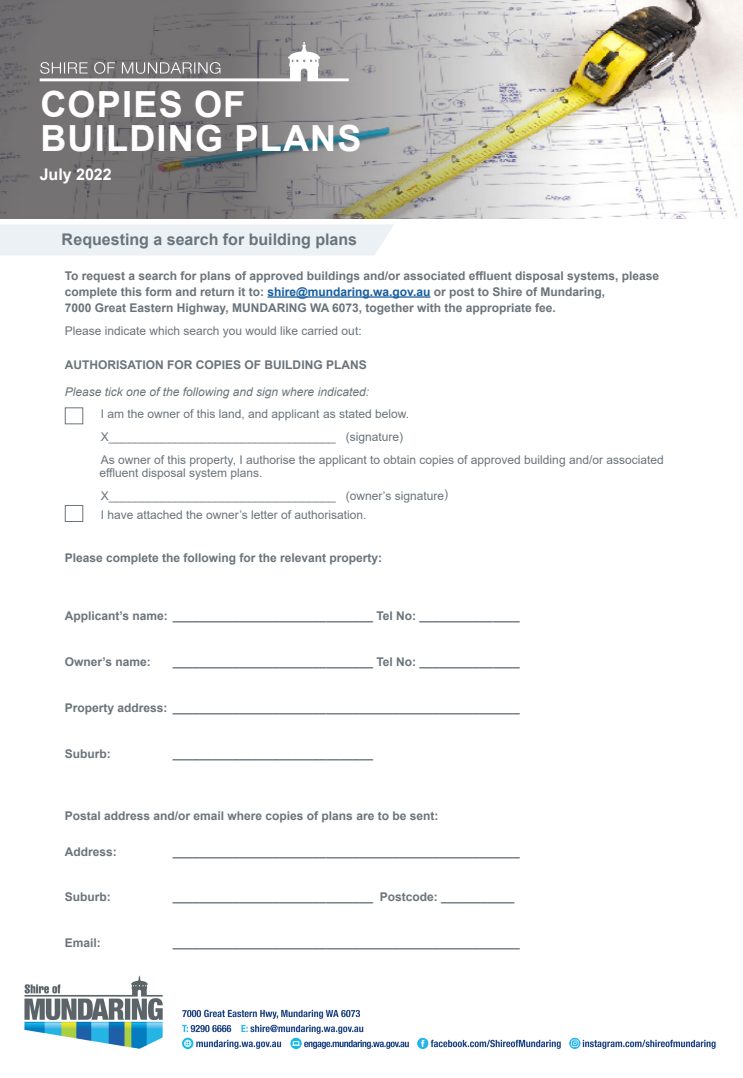
<style>
.page{position:relative;width:743px;height:1078px;background:#fff}
.page>*{position:absolute;margin:0;border:0;box-sizing:border-box;transform-origin:0 0}
.Header_Text{font:700 36px/34px "Arial";letter-spacing:.035em;color:#fff}
.t1{font:700 16px "Arial";color:#6a747b}
.Header_Text-2{font:700 16px "Arial";color:#fff}
.Body_Copy{font:700 12px/16px "Arial";color:#6a747b}
.Body_Copy-2{font:12px/13px "Arial";color:#6a747b}
.Body_Copy-3{font:italic 12px "Arial";color:#6a747b}
.s1{color:#175d9e}
.s2{color:#fff}
</style>
<div class="page">
<img style="left:24px;top:975px;width:139px;height:74px">
<svg style="left:182px;top:1037px;width:11px;height:11px"></svg>
<svg style="left:241px;top:1024px;width:122px;height:9px"></svg>
<svg style="left:182px;top:1024px;width:49px;height:7px"></svg>
<svg style="left:182px;top:1009px;width:178px;height:9px"></svg>
<svg style="left:290px;top:1037px;width:12px;height:11px"></svg>
<svg style="left:184px;top:1039px;width:531px;height:9px"></svg>
<svg style="left:0;top:0;width:743px;height:218px;background:#a9a7a1"></svg>
<svg style="left:40px;top:42px;width:309px;height:39px;background:#8f8d8e"></svg>
<hr style="left:267px;top:296px;width:163px;height:1px;background:#175d9e">
<div style="left:65px;top:407px;width:18px;height:17px;border:1px solid #6a747b"></div>
<div style="left:0;top:224px;width:394px;height:31px;background:#ecf1f5"></div>
<div style="left:65px;top:505px;width:18px;height:17px;border:1px solid #6a747b"></div>
<p class="Header_Text" style="left:40px;top:88px;width:323px">COPIES OF<br>BUILDING PLANS</p>
<p class="Header_Text-2" style="left:40px;top:163px;width:74px">July 2022</p>
<p class="t1" style="left:62px;top:228px;width:297px">Requesting a search for building plans</p>
<p class="Body_Copy" style="left:65px;top:267px;width:596px">To request a search for plans of approved buildings and/or associated effluent disposal systems, please complete this form and return it to: <span class="s1">shire@mundaring.wa.gov.au</span> or post to Shire of Mundaring,<br>7000 Great Eastern Highway, MUNDARING WA 6073, together with the appropriate fee.</p>
<p class="Body_Copy-2" style="left:65px;top:324px;width:298px">Please indicate which search you would like carried out:</p>
<p class="Body_Copy" style="left:65px;top:356px;width:303px">AUTHORISATION FOR COPIES OF BUILDING PLANS</p>
<p class="Body_Copy-3" style="left:65px;top:383px;width:306px">Please tick one of the following and sign where indicated:</p>
<p class="Body_Copy-2" style="left:101px;top:407px;width:310px">I am the owner of this land, and applicant as stated below.</p>
<p class="Body_Copy-2" style="left:101px;top:430px;width:304px">X__________________________________ (signature)</p>
<p class="Body_Copy-2" style="left:65px;top:453px;width:600px;text-indent:36px">As owner of this property, I authorise the applicant to obtain copies of approved building and/or associated<br><span class="s2">CDCC</span>effluent disposal system plans.</p>
<p class="Body_Copy-2" style="left:101px;top:489px;width:349px">X__________________________________ (owner’s signature)</p>
<p class="Body_Copy-2" style="left:101px;top:508px;width:267px">I have attached the owner’s letter of authorisation.</p>
<p class="Body_Copy" style="left:65px;top:550px;width:319px">Please complete the following for the relevant property:</p>
<p class="Body_Copy" style="left:65px;top:607px;width:456px">Applicant’s name: ______________________________ Tel No: _______________</p>
<p class="Body_Copy" style="left:65px;top:653px;width:88px">Owner’s name:</p>
<p class="Body_Copy" style="left:173px;top:653px;width:348px">______________________________ Tel No: _______________</p>
<p class="Body_Copy" style="left:65px;top:699px;width:456px">Property address: ____________________________________________________</p>
<p class="Body_Copy" style="left:65px;top:745px;width:47px">Suburb:</p>
<p class="Body_Copy" style="left:173px;top:745px;width:202px">______________________________</p>
<p class="Body_Copy" style="left:65px;top:807px;width:375px">Postal address and/or email where copies of plans are to be sent:</p>
<p class="Body_Copy" style="left:65px;top:843px;width:54px">Address:</p>
<p class="Body_Copy" style="left:173px;top:843px;width:348px">____________________________________________________</p>
<p class="Body_Copy" style="left:65px;top:889px;width:47px">Suburb:</p>
<p class="Body_Copy" style="left:173px;top:889px;width:343px">______________________________ Postcode: ___________</p>
<p class="Body_Copy" style="left:65px;top:934px;width:38px">Email:</p>
<p class="Body_Copy" style="left:173px;top:934px;width:348px">____________________________________________________</p>
</div>
